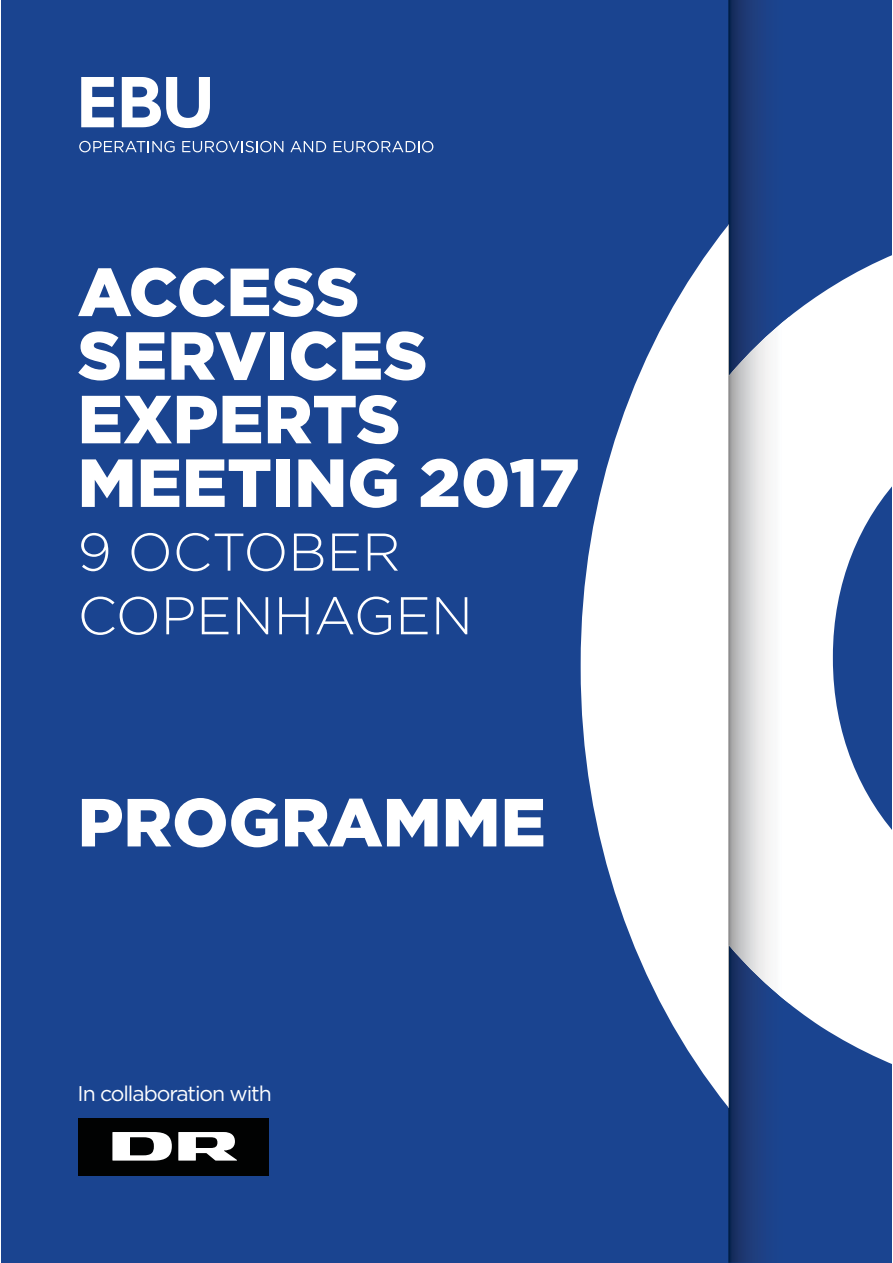
<style>
.page{position:relative;width:893px;height:1263px;background:#fff}
.page>*{position:absolute;margin:0;border:0;box-sizing:border-box;transform-origin:0 0}
.t1{font:900 67.95px/63.6px "Gotham";color:#fff}
.t2{font:300 53.1px/63.6px "Gotham";color:#fff}
.t3{font:21.15px "Gotham";letter-spacing:-.05em;color:#fff}
</style>
<div class="page">
<div style="left:1px;top:0;width:890px;height:1263px;background:#1a4490"></div>
<svg style="left:581px;top:405px;width:147px;height:702px"></svg>
<svg style="left:627px;top:225px;width:264px;height:876px;fill:#fff"></svg>
<svg style="left:728px;top:0;width:35px;height:1263px"></svg>
<svg style="left:728px;top:224px;width:62px;height:884px"></svg>
<svg style="left:81px;top:77px;width:33px;height:50px"></svg>
<svg style="left:122px;top:77px;width:88px;height:51px"></svg>
<svg style="left:290px;top:141px;width:36px;height:11px"></svg>
<svg style="left:182px;top:141px;width:101px;height:11px"></svg>
<svg style="left:79px;top:141px;width:96px;height:11px"></svg>
<svg style="left:334px;top:141px;width:99px;height:11px"></svg>
<div style="left:78px;top:1118px;width:190px;height:57px;background:#010202"></div>
<svg style="left:112px;top:1132px;width:60px;height:29px"></svg>
<svg style="left:178px;top:1132px;width:59px;height:29px"></svg>
<p class="t1" style="left:78px;top:267px;width:503px">ACCESS<br>SERVICES<br>EXPERTS<br>MEETING 2017</p>
<p class="t2" style="left:78px;top:521px;width:397px">9 OCTOBER<br>COPENHAGEN</p>
<p class="t1" style="left:78px;top:797px;width:470px">PROGRAMME</p>
<p class="t3" style="left:78px;top:1086px;width:196px">In collaboration with</p>
</div>
